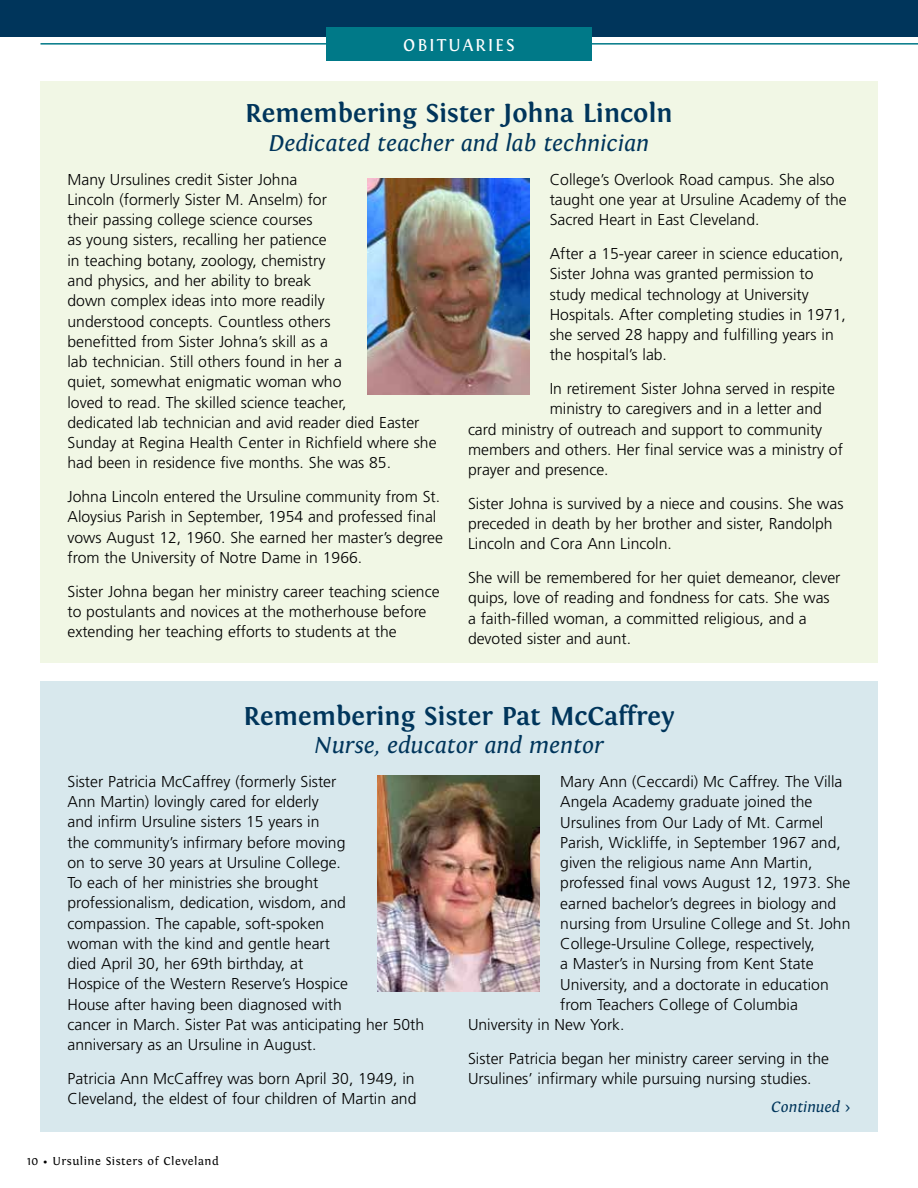
<style>
.page{position:relative;width:918px;height:1188px;background:#fff}
.page>*{position:absolute;margin:0;border:0;box-sizing:border-box;transform-origin:0 0}
.t1{font:700 27px "Fontin";color:#00355b}
.t2{font:italic 24px "Fontin";color:#00355b}
.t3{font:18px "Fontin";letter-spacing:.1em;color:#fff}
.t4{font:300 15.75px/20.2px "Frutiger";color:#000}
.t5{font:italic 15.75px "Fontin";color:#00355b}
.t6{font:12px "Fontin";letter-spacing:.04em;color:#000}
</style>
<div class="page">
<div style="left:40px;top:81px;width:838px;height:582px;background:#f1f7e5"></div>
<div style="left:0;top:0;width:918px;height:36px;background:#00355b"></div>
<hr style="left:40px;top:43px;width:878px;height:2px;background:#007988">
<div style="left:326px;top:27px;width:266px;height:34px;background:#007988"></div>
<img style="left:368px;top:178px;width:162px;height:216px">
<div style="left:40px;top:681px;width:838px;height:451px;background:#d8e8ed"></div>
<img style="left:378px;top:776px;width:162px;height:216px">
<p class="t3" style="left:403px;top:35px;width:113px">OBITUARIES</p>
<h1 class="t1" style="left:245px;top:98px;width:429px">Remembering Sister Johna Lincoln</h1>
<h2 class="t2" style="left:269px;top:130px;width:382px">Dedicated teacher and lab technician</h2>
<p class="t4" style="left:68px;top:169px;width:371px">Many Ursulines credit Sister Johna<br>Lincoln (formerly Sister M. Anselm) for<br>their passing college science courses<br>as young sisters, recalling her patience<br>in teaching botany, zoology, chemistry<br>and physics, and her ability to break<br>down complex ideas into more readily<br>understood concepts. Countless others<br>benefitted from Sister Johna’s skill as a<br>lab technician. Still others found in her a<br>quiet, somewhat enigmatic woman who<br>loved to read. The skilled science teacher,<br>dedicated lab technician and avid reader died Easter Sunday at Regina Health Center in Richfield where she had been in residence five months. She was 85.</p>
<p class="t4" style="left:68px;top:486px;width:377px">Johna Lincoln entered the Ursuline community from St.<br>Aloysius Parish in September, 1954 and professed final vows August 12, 1960. She earned her master’s degree from the University of Notre Dame in 1966.</p>
<p class="t4" style="left:68px;top:581px;width:374px">Sister Johna began her ministry career teaching science to postulants and novices at the motherhouse before extending her teaching efforts to students at the</p>
<p class="t4" style="left:550px;top:169px;width:299px">College’s Overlook Road campus. She also taught one year at Ursuline Academy of the<br>Sacred Heart in East Cleveland.</p>
<p class="t4" style="left:550px;top:243px;width:298px">After a 15-year career in science education, Sister Johna was granted permission to study medical technology at University Hospitals. After completing studies in 1971, she served 28 happy and fulfilling years in the hospital’s lab.</p>
<p class="t4" style="left:550px;top:379px;width:287px">In retirement Sister Johna served in respite</p>
<p class="t4" style="left:550px;top:399px;width:274px">ministry to caregivers and in a letter and</p>
<p class="t4" style="left:468px;top:419px;width:356px">card ministry of outreach and support to community</p>
<p class="t4" style="left:468px;top:439px;width:376px">members and others. Her final service was a ministry of</p>
<p class="t4" style="left:468px;top:460px;width:142px">prayer and presence.</p>
<p class="t4" style="left:468px;top:493px;width:377px">Sister Johna is survived by a niece and cousins. She was preceded in death by her brother and sister, Randolph<br>Lincoln and Cora Ann Lincoln.</p>
<p class="t4" style="left:468px;top:568px;width:374px">She will be remembered for her quiet demeanor, clever quips, love of reading and fondness for cats. She was a faith-filled woman, a committed religious, and a devoted sister and aunt.</p>
<h1 class="t1" style="left:244px;top:701px;width:432px">Remembering Sister Pat McCaffrey</h1>
<h2 class="t2" style="left:314px;top:732px;width:291px">Nurse, educator and mentor</h2>
<p class="t4" style="left:68px;top:771px;width:358px">Sister Patricia McCaffrey (formerly Sister<br>Ann Martin) lovingly cared for elderly<br>and infirm Ursuline sisters 15 years in<br>the community’s infirmary before moving<br>on to serve 30 years at Ursuline College.<br>To each of her ministries she brought professionalism, dedication, wisdom, and compassion. The capable, soft-spoken<br>woman with the kind and gentle heart<br>died April 30, her 69th birthday, at<br>Hospice of the Western Reserve’s Hospice<br>House after having been diagnosed with<br>cancer in March. Sister Pat was anticipating her 50th anniversary as an Ursuline in August.</p>
<p class="t4" style="left:68px;top:1068px;width:350px">Patricia Ann McCaffrey was born April 30, 1949, in<br>Cleveland, the eldest of four children of Martin and</p>
<p class="t4" style="left:560px;top:771px;width:284px">Mary Ann (Ceccardi) Mc Caffrey. The Villa</p>
<p class="t4" style="left:560px;top:792px;width:254px">Angela Academy graduate joined the</p>
<p class="t4" style="left:560px;top:812px;width:265px">Ursulines from Our Lady of Mt. Carmel</p>
<p class="t4" style="left:560px;top:832px;width:282px">Parish, Wickliffe, in September 1967 and,</p>
<p class="t4" style="left:560px;top:852px;width:254px">given the religious name Ann Martin,</p>
<p class="t4" style="left:560px;top:873px;width:292px">professed final vows August 12, 1973. She</p>
<p class="t4" style="left:560px;top:893px;width:278px">earned bachelor’s degrees in biology and</p>
<p class="t4" style="left:560px;top:913px;width:292px">nursing from Ursuline College and St. John</p>
<p class="t4" style="left:560px;top:933px;width:256px">College-Ursuline College, respectively,</p>
<p class="t4" style="left:560px;top:954px;width:255px">a Master’s in Nursing from Kent State</p>
<p class="t4" style="left:560px;top:974px;width:270px">University, and a doctorate in education</p>
<p class="t4" style="left:560px;top:994px;width:239px">from Teachers College of Columbia</p>
<p class="t4" style="left:468px;top:1014px;width:158px">University in New York.</p>
<p class="t4" style="left:468px;top:1048px;width:363px">Sister Patricia began her ministry career serving in the<br>Ursulines’ infirmary while pursuing nursing studies.</p>
<p class="t5" style="left:771px;top:1098px;width:81px">Continued &gt;</p>
<p class="t6" style="left:27px;top:1154px;width:193px">10 • Ursuline Sisters of Cleveland</p>
</div>
